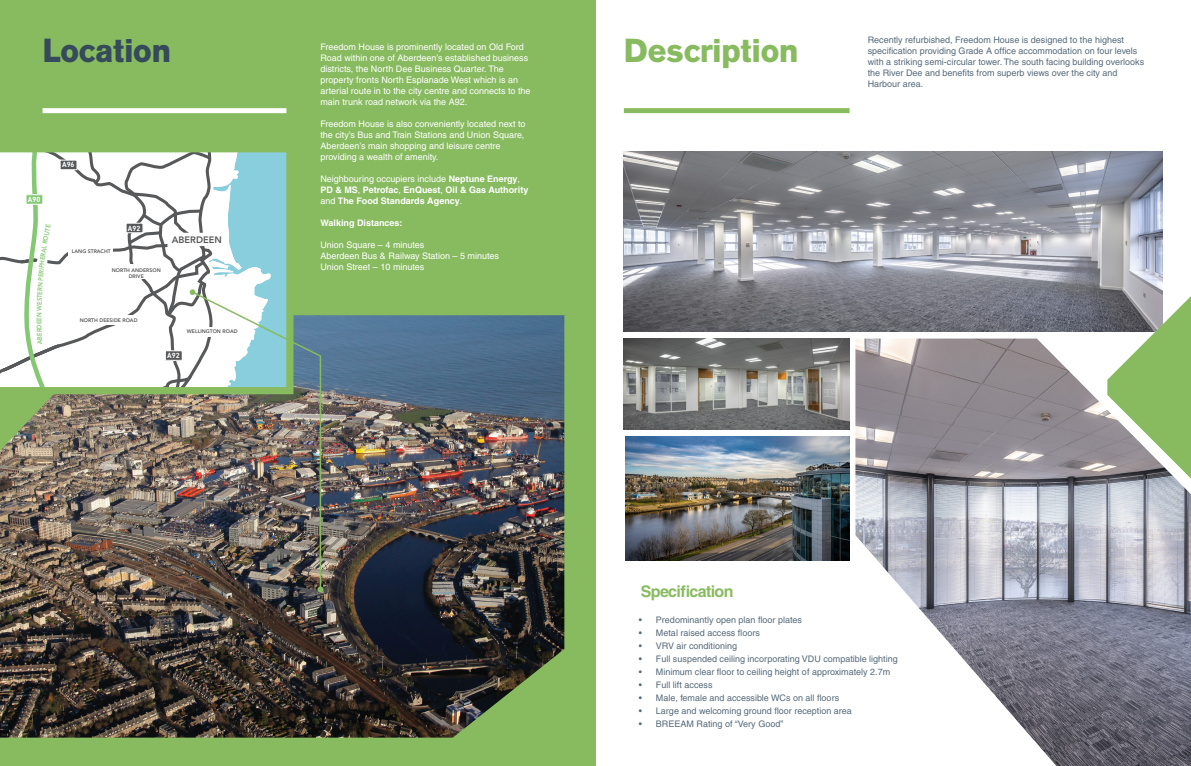
<style>
.page{position:relative;width:1191px;height:766px;background:#fff}
.page>*{position:absolute;margin:0;border:0;box-sizing:border-box;transform-origin:0 0}
.t1{font:700 33px "AG Old Face";color:#88bb5f}
.t2{font:700 33px "AG Old Face";color:#354a5b}
.t3{font:700 16px "Helvetica LT";letter-spacing:-.04em;color:#88bb5f}
.t4{font:800 9.3px "Avenir LT Std";color:#57585a}
.t5{font:9px/11px "Helvetica LT";color:#556a7a}
.t6{font:9px/11px "Helvetica LT";color:#fff}
.t7{font:700 9px/11px "Helvetica LT";color:#fff}
.t8{font:700 7.2px "DIN";color:#fff}
.t9{font:800 6.6px "Avenir LT Std";color:#85c874;scale:.89 1}
.t10{font:800 5.1px/6.1px "Avenir LT Std";color:#57585a;text-align:center}
.s1{font-weight:400}
</style>
<div class="page">
<div style="left:0;top:0;width:595px;height:765px;background:#88bb5f"></div>
<img style="left:855px;top:338px;width:336px;height:427px">
<img style="left:624px;top:151px;width:538px;height:180px">
<img style="left:624px;top:338px;width:225px;height:91px">
<img style="left:625px;top:436px;width:224px;height:124px">
<div style="left:624px;top:108px;width:225px;height:5px;background:#88bb5f"></div>
<div style="left:43px;top:108px;width:243px;height:5px;background:#fff"></div>
<img style="left:0;top:315px;width:564px;height:422px">
<svg style="left:0;top:390px;width:190px;height:4px"></svg>
<svg style="left:1107px;top:189px;width:84px;height:396px"></svg>
<img style="left:190px;top:315px;width:132px;height:276px">
<svg style="left:317px;top:586px;width:6px;height:6px"></svg>
<svg style="left:0;top:152px;width:290px;height:238px;background:#dceae8"></svg>
<h1 class="t2" style="left:43px;top:30px;width:130px">Location</h1>
<p class="t6" style="left:320px;top:41px;width:212px">Freedom House is prominently located on Old Ford Road within one of Aberdeen’s established business districts, the North Dee Business Quarter. The property fronts North Esplanade West which is an arterial route in to the city centre and connects to the main trunk road network via the A92.</p>
<p class="t6" style="left:320px;top:118px;width:207px">Freedom House is also conveniently located next to the city’s Bus and Train Stations and Union Square, Aberdeen’s main shopping and leisure centre providing a wealth of amenity.</p>
<p class="t7" style="left:320px;top:173px;width:209px"><span class="s1">Neighbouring occupiers include</span> Neptune Energy<span class="s1">,<br></span>PD &amp; MS<span class="s1">,</span> Petrofac<span class="s1">,</span> EnQuest<span class="s1">,</span> Oil &amp; Gas Authority <span class="s1">and</span> The Food Standards Agency<span class="s1">.</span></p>
<p class="t7" style="left:320px;top:217px;width:84px">Walking Distances:</p>
<p class="t6" style="left:320px;top:239px;width:180px">Union Square – 4 minutes<br>Aberdeen Bus &amp; Railway Station – 5 minutes<br>Union Street – 10 minutes</p>
<p class="t8" style="left:62px;top:160px;width:14px">A96</p>
<p class="t8" style="left:28px;top:195px;width:14px">A90</p>
<p class="t8" style="left:128px;top:223px;width:14px">A92</p>
<p class="t4" style="left:172px;top:234px;width:52px">ABERDEEN</p>
<p class="t10" style="left:72px;top:248px;width:40px">LANG STRACHT</p>
<p class="t10" style="left:112px;top:267px;width:50px">NORTH ANDERSON<br>DRIVE</p>
<p class="t9" style="left:35px;top:324px;width:15px;rotate:-90deg">EEN</p>
<p class="t10" style="left:80px;top:317px;width:59px">NORTH DEESIDE ROAD</p>
<p class="t10" style="left:187px;top:328px;width:52px">WELLINGTON ROAD</p>
<p class="t8" style="left:167px;top:350px;width:14px">A92</p>
<h1 class="t1" style="left:624px;top:30px;width:176px">Description</h1>
<p class="t5" style="left:867px;top:34px;width:278px">Recently refurbished, Freedom House is designed to the highest specification providing Grade A office accommodation on four levels with a striking semi-circular tower. The south facing building overlooks the River Dee and benefits from superb views over the city and Harbour area.</p>
<h2 class="t3" style="left:641px;top:582px;width:94px">Specification</h2>
<p class="t5" style="left:639px;top:614px;width:165px">• Predominantly open plan floor plates</p>
<p class="t5" style="left:639px;top:627px;width:122px">• Metal raised access floors</p>
<p class="t5" style="left:639px;top:640px;width:100px">• VRV air conditioning</p>
<p class="t5" style="left:639px;top:653px;width:260px">• Full suspended ceiling incorporating VDU compatible lighting</p>
<p class="t5" style="left:639px;top:666px;width:253px">• Minimum clear floor to ceiling height of approximately 2.7m</p>
<p class="t5" style="left:639px;top:679px;width:75px">• Full lift access</p>
<p class="t5" style="left:639px;top:692px;width:202px">• Male, female and accessible WCs on all floors</p>
<p class="t5" style="left:639px;top:705px;width:214px">• Large and welcoming ground floor reception area</p>
<p class="t5" style="left:639px;top:718px;width:146px">• BREEAM Rating of “Very Good”</p>
</div>
